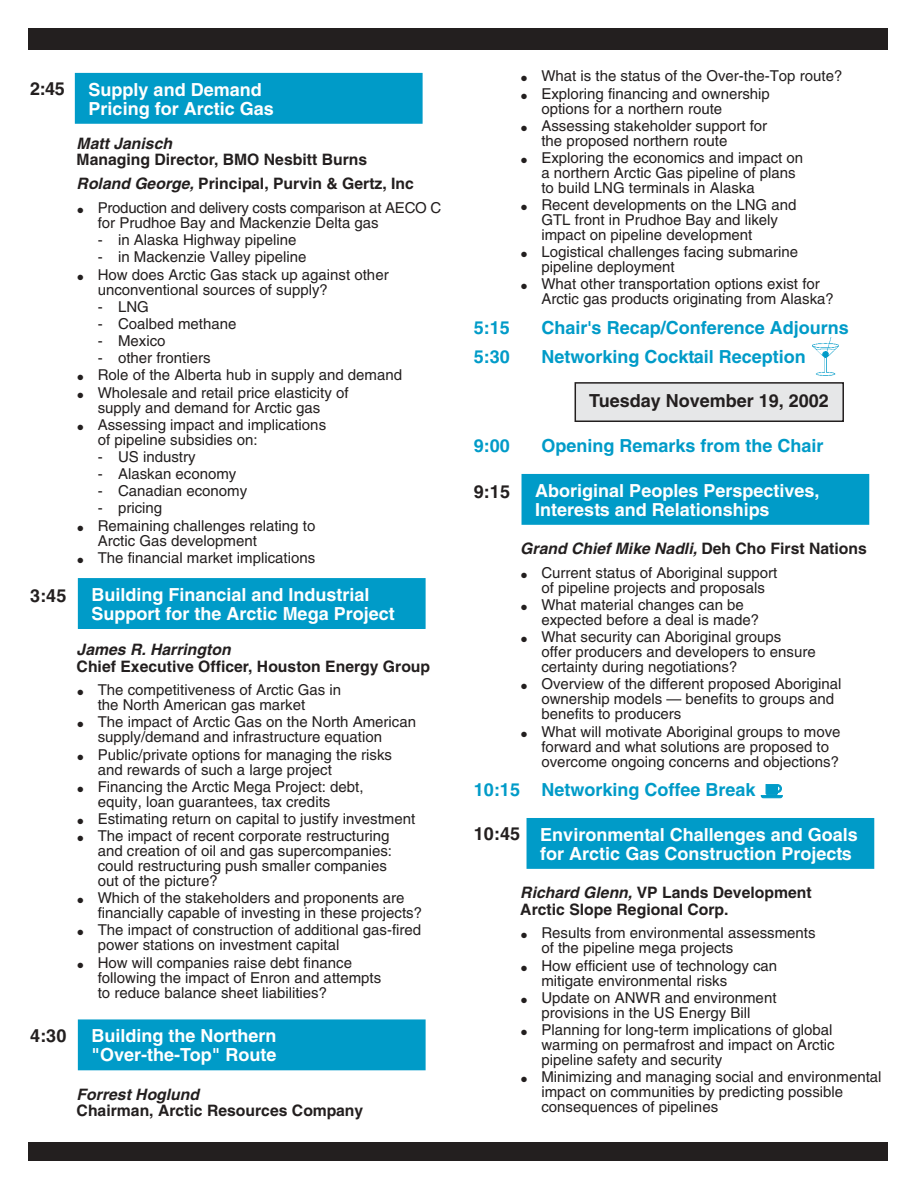
<style>
.page{position:relative;width:918px;height:1188px;background:#fff}
.page>*{position:absolute;margin:0;border:0;box-sizing:border-box;transform-origin:0 0}
.t1{font:700 18px/18.8px "Helvetica";color:#fff}
.t2{font:700 18px "Helvetica";color:#009bc8}
.t3{font:700 18px "Helvetica";color:#231f1f}
.t4{font:700 15.75px/24px "Helvetica";color:#231f1f}
.t5{font:italic 700 15.75px "Helvetica";color:#231f1f}
.t6{font:15px/15px "Helvetica";color:#231f1f}
.s1{font-style:italic}
.s2{font-family:"Dixieland";font-size:7.5px}
.s3{font-style:normal}
.s4{font-family:"Signs";font-weight:400;font-size:36px}
</style>
<div class="page">
<div style="left:575px;top:383px;width:268px;height:38px;background:#e6e7e8"></div>
<div style="left:575px;top:382px;width:269px;height:40px;border:2px solid #231f1f"></div>
<div style="left:79px;top:1020px;width:346px;height:50px;background:#009bc8"></div>
<div style="left:78px;top:1019px;width:348px;height:51px;border:2px solid #009bc8"></div>
<div style="left:79px;top:579px;width:346px;height:49px;background:#009bc8"></div>
<div style="left:78px;top:578px;width:348px;height:51px;border:2px solid #009bc8"></div>
<div style="left:76px;top:74px;width:346px;height:49px;background:#009bc8"></div>
<div style="left:75px;top:73px;width:348px;height:51px;border:2px solid #009bc8"></div>
<div style="left:527px;top:819px;width:347px;height:49px;background:#009bc8"></div>
<div style="left:527px;top:818px;width:347px;height:51px;border:2px solid #009bc8"></div>
<div style="left:522px;top:475px;width:347px;height:49px;background:#009bc8"></div>
<div style="left:522px;top:474px;width:347px;height:51px;border:2px solid #009bc8"></div>
<img style="left:813px;top:337px;width:25px;height:39px">
<div style="left:28px;top:28px;width:860px;height:22px;background:#231f1f"></div>
<div style="left:28px;top:1142px;width:860px;height:19px;background:#231f1f"></div>
<p class="t3" style="left:30px;top:82px;width:36px">2:45</p>
<p class="t3" style="left:30px;top:589px;width:38px">3:45</p>
<p class="t1" style="left:89px;top:82px;width:187px">Supply and Demand<br>Pricing for Arctic Gas</p>
<p class="t5" style="left:77px;top:138px;width:100px">Matt Janisch</p>
<p class="t4" style="left:77px;top:149px;width:339px">Managing Director, BMO Nesbitt Burns<br><span class="s1">Roland George,</span> Principal, Purvin &amp; Gertz, Inc</p>
<p class="t6" style="left:98px;top:202px;width:345px;text-indent:-20px"><span class="s2">!</span> Production and delivery costs comparison at AECO C for Prudhoe Bay and Mackenzie Delta gas</p>
<p class="t6" style="left:98px;top:234px;width:200px">- in Alaska Highway pipeline</p>
<p class="t6" style="left:77px;top:250px;width:313px;line-height:17.1px;text-indent:20px">- in Mackenzie Valley pipeline<br><span class="s2">!</span> How does Arctic Gas stack up against other</p>
<p class="t6" style="left:98px;top:283px;width:232px">unconventional sources of supply?</p>
<p class="t6" style="left:98px;top:300px;width:53px">- LNG</p>
<p class="t6" style="left:98px;top:318px;width:140px">- Coalbed methane</p>
<p class="t6" style="left:98px;top:335px;width:69px">- Mexico</p>
<p class="t6" style="left:77px;top:351px;width:326px;line-height:17.1px;text-indent:20px">- other frontiers<br><span class="s2">!</span> Role of the Alberta hub in supply and demand <span class="s2">!</span> Wholesale and retail price elasticity of</p>
<p class="t6" style="left:77px;top:400px;width:250px;line-height:17.1px;text-indent:20px">supply and demand for Arctic gas <span class="s2">!</span> Assessing impact and implications</p>
<p class="t6" style="left:98px;top:433px;width:162px">of pipeline subsidies on:</p>
<p class="t6" style="left:98px;top:451px;width:99px">- US industry</p>
<p class="t6" style="left:98px;top:468px;width:140px">- Alaskan economy</p>
<p class="t6" style="left:98px;top:485px;width:151px">- Canadian economy</p>
<p class="t6" style="left:77px;top:501px;width:239px;line-height:17.1px;text-indent:20px">- pricing<br><span class="s2">!</span> Remaining challenges relating to</p>
<p class="t6" style="left:77px;top:533px;width:239px;line-height:17.1px;text-indent:20px">Arctic Gas development<br><span class="s2">!</span> The financial market implications</p>
<p class="t1" style="left:92px;top:587px;width:305px">Building Financial and Industrial<br>Support for the Arctic Mega Project</p>
<p class="t5" style="left:77px;top:644px;width:159px">James R. Harrington</p>
<p class="t4" style="left:77px;top:656px;width:355px">Chief Executive Officer, Houston Energy Group</p>
<p class="t6" style="left:98px;top:684px;width:245px;text-indent:-20px"><span class="s2">!</span> The competitiveness of Arctic Gas in the North American gas market</p>
<p class="t6" style="left:98px;top:716px;width:320px;text-indent:-20px"><span class="s2">!</span> The impact of Arctic Gas on the North American supply/demand and infrastructure equation</p>
<p class="t6" style="left:98px;top:748px;width:296px;text-indent:-20px"><span class="s2">!</span> Public/private options for managing the risks and rewards of such a large project</p>
<p class="t6" style="left:98px;top:780px;width:267px;text-indent:-20px"><span class="s2">!</span> Financing the Arctic Mega Project: debt, equity, loan guarantees, tax credits</p>
<p class="t6" style="left:77px;top:812px;width:339px;line-height:17.1px"><span class="s2">!</span> Estimating return on capital to justify investment <span class="s2">!</span> The impact of recent corporate restructuring</p>
<p class="t6" style="left:98px;top:845px;width:296px">and creation of oil and gas supercompanies: could restructuring push smaller companies out of the picture?</p>
<p class="t6" style="left:98px;top:892px;width:326px;text-indent:-20px"><span class="s2">!</span> Which of the stakeholders and proponents are financially capable of investing in these projects?</p>
<p class="t6" style="left:98px;top:924px;width:325px;text-indent:-20px"><span class="s2">!</span> The impact of construction of additional gas-fired power stations on investment capital</p>
<p class="t6" style="left:98px;top:956px;width:285px;text-indent:-20px"><span class="s2">!</span> How will companies raise debt finance following the impact of Enron and attempts to reduce balance sheet liabilities?</p>
<p class="t3" style="left:30px;top:1029px;width:38px">4:30</p>
<p class="t1" style="left:92px;top:1029px;width:186px">Building the Northern "Over-the-Top" Route</p>
<p class="t5" style="left:77px;top:1088px;width:127px">Forrest Hoglund</p>
<p class="t4" style="left:77px;top:1100px;width:288px">Chairman, Arctic Resources Company</p>
<p class="t6" style="left:521px;top:69px;width:323px;line-height:17.1px"><span class="s2">!</span> What is the status of the Over-the-Top route? <span class="s2">!</span> Exploring financing and ownership</p>
<p class="t6" style="left:521px;top:101px;width:248px;line-height:17.1px;text-indent:20px">options for a northern route<br><span class="s2">!</span> Assessing stakeholder support for</p>
<p class="t6" style="left:521px;top:133px;width:284px;line-height:17.1px;text-indent:20px">the proposed northern route<br><span class="s2">!</span> Exploring the economics and impact on</p>
<p class="t6" style="left:541px;top:167px;width:256px">a northern Arctic Gas pipeline of plans to build LNG terminals in Alaska</p>
<p class="t6" style="left:541px;top:199px;width:257px;text-indent:-20px"><span class="s2">!</span> Recent developments on the LNG and<br>GTL front in Prudhoe Bay and likely impact on pipeline development</p>
<p class="t6" style="left:541px;top:246px;width:258px;text-indent:-20px"><span class="s2">!</span> Logistical challenges facing submarine pipeline deployment</p>
<p class="t6" style="left:541px;top:278px;width:294px;text-indent:-20px"><span class="s2">!</span> What other transportation options exist for<br>Arctic gas products originating from Alaska?</p>
<p class="t2" style="left:474px;top:321px;width:38px">5:15</p>
<p class="t2" style="left:541px;top:321px;width:309px">Chair's Recap/Conference Adjourns</p>
<p class="t2" style="left:474px;top:351px;width:38px">5:30</p>
<p class="t2" style="left:541px;top:351px;width:266px">Networking Cocktail Reception</p>
<p class="t3" style="left:589px;top:394px;width:241px">Tuesday November 19, 2002</p>
<p class="t2" style="left:474px;top:439px;width:38px">9:00</p>
<p class="t2" style="left:541px;top:439px;width:284px">Opening Remarks from the Chair</p>
<p class="t3" style="left:474px;top:485px;width:38px">9:15</p>
<p class="t1" style="left:535px;top:483px;width:286px">Aboriginal Peoples Perspectives,<br>Interests and Relationships</p>
<p class="t5" style="left:520px;top:543px;width:348px">Grand Chief Mike Nadli, <span class="s3">Deh Cho First Nations</span></p>
<p class="t6" style="left:521px;top:567px;width:258px;text-align:center"><span class="s2">!</span> Current status of Aboriginal support of pipeline projects and proposals</p>
<p class="t6" style="left:541px;top:599px;width:219px;text-indent:-20px"><span class="s2">!</span> What material changes can be expected before a deal is made?</p>
<p class="t6" style="left:541px;top:631px;width:276px;text-indent:-20px"><span class="s2">!</span> What security can Aboriginal groups<br>offer producers and developers to ensure certainty during negotiations?</p>
<p class="t6" style="left:541px;top:678px;width:302px;text-indent:-20px"><span class="s2">!</span> Overview of the different proposed Aboriginal ownership models — benefits to groups and benefits to producers</p>
<p class="t6" style="left:541px;top:725px;width:301px;text-indent:-20px"><span class="s2">!</span> What will motivate Aboriginal groups to move forward and what solutions are proposed to overcome ongoing concerns and objections?</p>
<p class="t2" style="left:474px;top:783px;width:311px">10:15 Networking Coffee Break <span class="s4">!</span></p>
<p class="t3" style="left:474px;top:827px;width:48px">10:45</p>
<p class="t1" style="left:540px;top:827px;width:319px">Environmental Challenges and Goals for Arctic Gas Construction Projects</p>
<p class="t4" style="left:520px;top:886px;width:293px;line-height:16.5px"><span class="s1">Richard Glenn,</span> VP Lands Development<br>Arctic Slope Regional Corp.</p>
<p class="t6" style="left:541px;top:927px;width:276px;text-indent:-20px"><span class="s2">!</span> Results from environmental assessments of the pipeline mega projects</p>
<p class="t6" style="left:541px;top:959px;width:237px;text-indent:-20px"><span class="s2">!</span> How efficient use of technology can mitigate environmental risks</p>
<p class="t6" style="left:521px;top:991px;width:257px;text-align:center"><span class="s2">!</span> Update on ANWR and environment provisions in the US Energy Bill</p>
<p class="t6" style="left:541px;top:1024px;width:295px;text-indent:-20px"><span class="s2">!</span> Planning for long-term implications of global warming on permafrost and impact on Arctic pipeline safety and security</p>
<p class="t6" style="left:541px;top:1071px;width:342px;text-indent:-20px"><span class="s2">!</span> Minimizing and managing social and environmental impact on communities by predicting possible consequences of pipelines</p>
</div>
